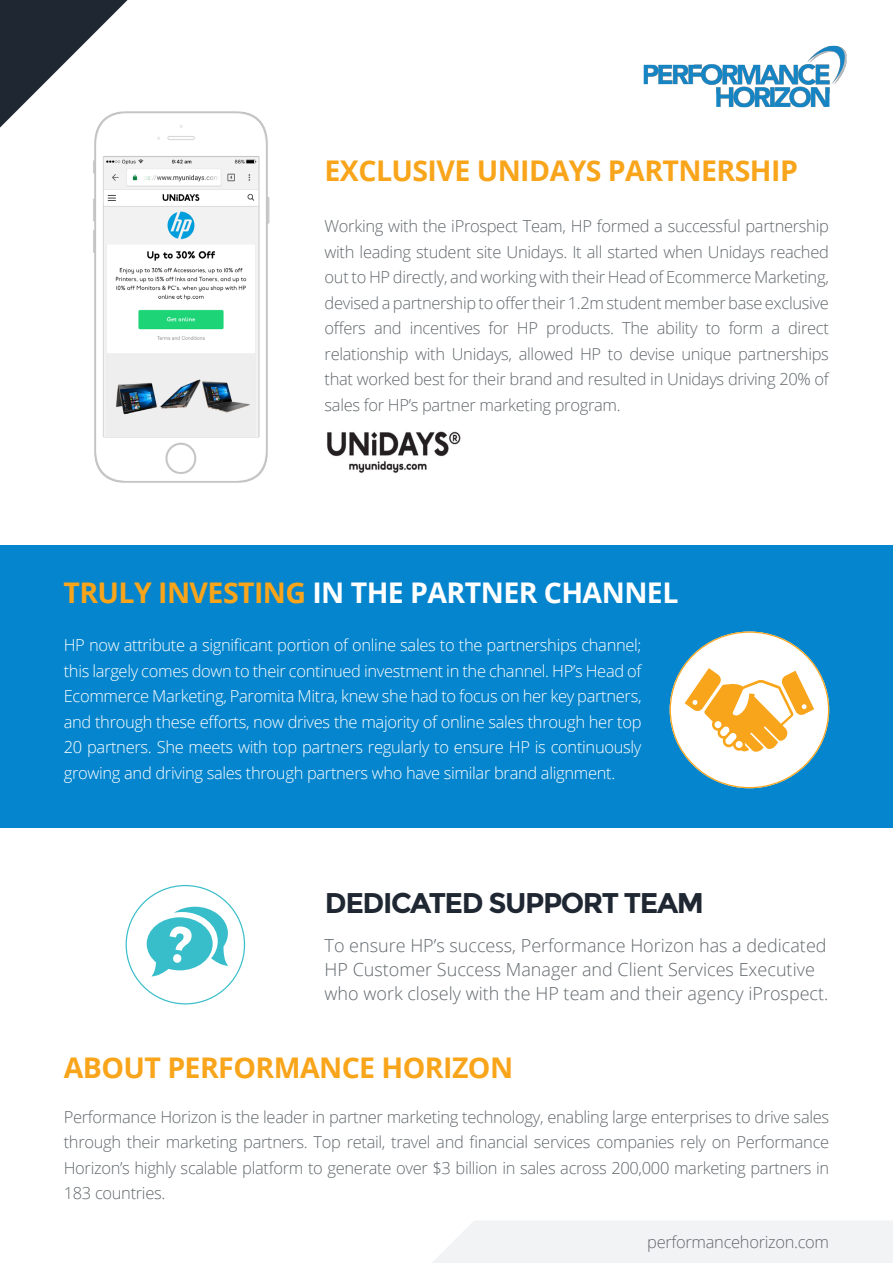
<style>
.page{position:relative;width:893px;height:1263px;background:#fff}
.page>*{position:absolute;margin:0;border:0;box-sizing:border-box;transform-origin:0 0}
.t1{font:700 28.5px "Open Sans";letter-spacing:-.02em;color:#f9a51b}
.t2{font:700 28.5px "Open Sans";letter-spacing:-.02em;color:#fff}
.t3{font:700 28.5px "Montserrat";letter-spacing:-.05em;color:#1f2733}
.t4{font:300 18px/24px "Open Sans";color:#61686c}
.t5{font:300 16.5px/25.5px "Open Sans";letter-spacing:-.02em;color:#61686c;text-align:justify}
.t6{font:300 16.5px/25.5px "Open Sans";letter-spacing:-.02em;color:#fff;text-align:justify}
.s1{color:#f9a51b}
</style>
<div class="page">
<img style="left:643px;top:45px;width:204px;height:63px">
<div style="left:432px;top:1221px;width:461px;height:42px;background:#f2f3f4"></div>
<svg style="left:0;top:0;width:128px;height:128px"></svg>
<img style="left:93px;top:109px;width:177px;height:374px">
<img style="left:327px;top:431px;width:134px;height:42px">
<div style="left:0;top:545px;width:893px;height:283px;background:#0585cd"></div>
<div style="left:670px;top:631px;width:159px;height:157px;background:#fff;border-radius:50%"></div>
<svg style="left:685px;top:668px;width:129px;height:84px"></svg>
<svg style="left:147px;top:907px;width:81px;height:69px"></svg>
<p class="t1" style="left:325px;top:151px;width:475px">EXCLUSIVE UNIDAYS PARTNERSHIP</p>
<p class="t5" style="left:325px;top:213px;width:506px">Working with the iProspect Team, HP formed a successful partnership with leading student site Unidays. It all started when Unidays reached out to HP directly, and working with their Head of Ecommerce Marketing, devised a partnership to offer their 1.2m student member base exclusive offers and incentives for HP products. The ability to form a direct relationship with Unidays, allowed HP to devise unique partnerships that worked best for their brand and resulted in Unidays driving 20% of sales for HP’s partner marketing program.</p>
<p class="t2" style="left:63px;top:572px;width:616px"><span class="s1">TRULY INVESTING</span> IN THE PARTNER CHANNEL</p>
<p class="t6" style="left:64px;top:632px;width:579px">HP now attribute a significant portion of online sales to the partnerships channel; this largely comes down to their continued investment in the channel. HP’s Head of Ecommerce Marketing, Paromita Mitra, knew she had to focus on her key partners, and through these efforts, now drives the majority of online sales through her top 20 partners. She meets with top partners regularly to ensure HP is continuously growing and driving sales through partners who have similar brand alignment.</p>
<p class="t3" style="left:325px;top:885px;width:381px">DEDICATED SUPPORT TEAM</p>
<p class="t4" style="left:325px;top:933px;width:505px">To ensure HP’s success, Performance Horizon has a dedicated<br>HP Customer Success Manager and Client Services Executive who work closely with the HP team and their agency iProspect.</p>
<p class="t1" style="left:64px;top:1048px;width:451px">ABOUT PERFORMANCE HORIZON</p>
<p class="t5" style="left:64px;top:1103px;width:767px">Performance Horizon is the leader in partner marketing technology, enabling large enterprises to drive sales through their marketing partners. Top retail, travel and financial services companies rely on Performance Horizon’s highly scalable platform to generate over $3 billion in sales across 200,000 marketing partners in 183 countries.</p>
<p class="t5" style="left:647px;top:1229px;width:183px">performancehorizon.com</p>
</div>
